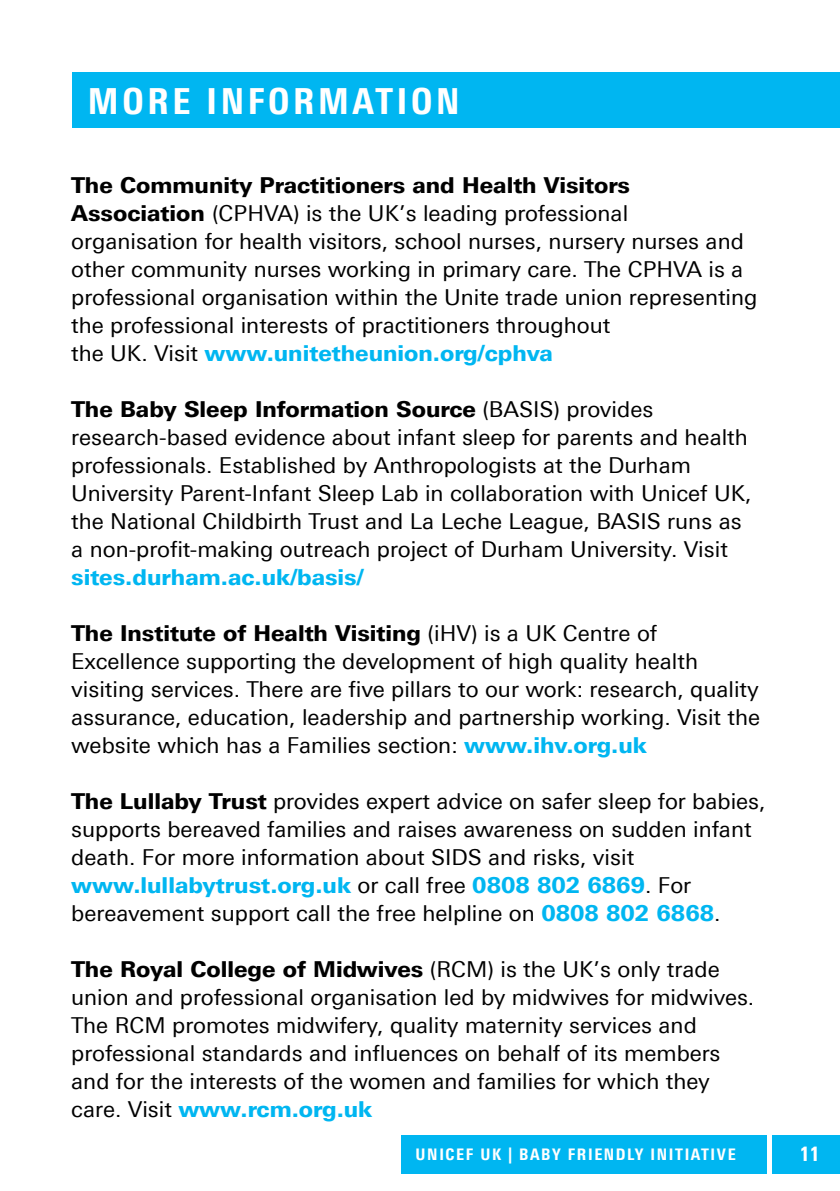
<style>
.page{position:relative;width:840px;height:1191px;background:#fff}
.page>*{position:absolute;margin:0;border:0;box-sizing:border-box;transform-origin:0 0}
.t1{font:800 condensed 36px "Univers Next Pro";letter-spacing:.1em;color:#fff}
.t2{font:22px/28px "Univers Next Pro";color:#000}
.t3{font:800 22px "Univers Next Pro";color:#00b6f1}
.t4{font:800 condensed 20px "Univers Next Pro";color:#fff}
.t5{font:800 condensed 16px "Univers Next Pro";letter-spacing:.1em;color:#fff}
.s1{font-weight:800}
.s2{font-weight:800;color:#00b6f1}
</style>
<div class="page">
<div style="left:401px;top:1135px;width:438px;height:38px;background:#00b6f1"></div>
<div style="left:766px;top:1082px;width:5px;height:109px;background:#fff"></div>
<div style="left:72px;top:72px;width:767px;height:56px;background:#00b6f1"></div>
<h1 class="t1" style="left:88px;top:79px;width:373px">MORE INFORMATION</h1>
<p class="t2" style="left:71px;top:171px;width:687px"><span class="s1">The Community Practitioners and Health Visitors Association</span> (CPHVA) is the UK’s leading professional organisation for health visitors, school nurses, nursery nurses and other community nurses working in primary care. The CPHVA is a professional organisation within the Unite trade union representing the professional interests of practitioners throughout<br>the UK. Visit <span class="s2">www.unitetheunion.org/cphva</span></p>
<p class="t2" style="left:71px;top:395px;width:681px"><span class="s1">The Baby Sleep Information Source</span> (BASIS) provides research-based evidence about infant sleep for parents and health professionals. Established by Anthropologists at the Durham University Parent-Infant Sleep Lab in collaboration with Unicef UK, the National Childbirth Trust and La Leche League, BASIS runs as a non-profit-making outreach project of Durham University. Visit</p>
<p class="t3" style="left:71px;top:564px;width:294px">sites.durham.ac.uk/basis/</p>
<p class="t2" style="left:71px;top:619px;width:690px"><span class="s1">The Institute of Health Visiting</span> (iHV) is a UK Centre of Excellence supporting the development of high quality health visiting services. There are five pillars to our work: research, quality assurance, education, leadership and partnership working. Visit the website which has a Families section: <span class="s2">www.ihv.org.uk</span></p>
<p class="t2" style="left:71px;top:787px;width:695px"><span class="s1">The Lullaby Trust</span> provides expert advice on safer sleep for babies, supports bereaved families and raises awareness on sudden infant death. For more information about SIDS and risks, visit <span class="s2">www.lullabytrust.org.uk</span> or call free <span class="s2">0808 802 6869</span>. For bereavement support call the free helpline on <span class="s2">0808 802 6868</span>.</p>
<p class="t2" style="left:71px;top:955px;width:684px"><span class="s1">The Royal College of Midwives</span> (RCM) is the UK’s only trade union and professional organisation led by midwives for midwives.<br>The RCM promotes midwifery, quality maternity services and professional standards and influences on behalf of its members and for the interests of the women and families for which they care. Visit <span class="s2">www.rcm.org.uk</span></p>
<p class="t5" style="left:415px;top:1144px;width:321px">UNICEF UK | BABY FRIENDLY INITIATIVE</p>
<p class="t4" style="left:799px;top:1142px;width:21px">11</p>
</div>
